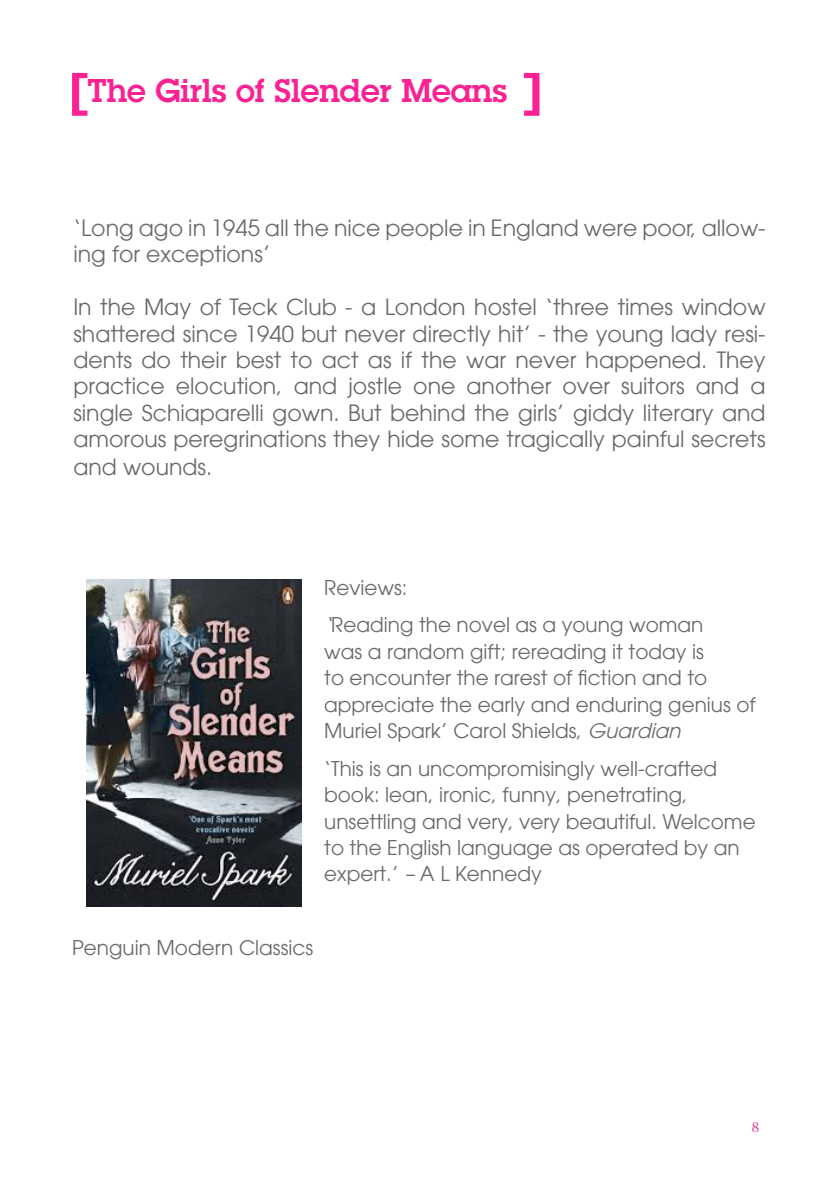
<style>
.page{position:relative;width:840px;height:1191px;background:#fff}
.page>*{position:absolute;margin:0;border:0;box-sizing:border-box;transform-origin:0 0}
.page_Heading{font:600 32px "Lubalin Graph";color:#fa2192}
.t1{font:22px/26.6px "Avant Garde";color:#696a6d}
.Body_copy{font:20px/26.4px "Avant Garde";color:#696a6d}
.page_numbers{font:13.4px "Lucida Bright";color:#e64097}
.s1{font-style:italic}
</style>
<div class="page">
<svg style="left:72px;top:73px;width:15px;height:43px"></svg>
<svg style="left:524px;top:73px;width:15px;height:43px"></svg>
<img style="left:86px;top:579px;width:215px;height:327px">
<p class="page_Heading" style="left:87px;top:70px;width:421px">The Girls of Slender Means</p>
<p class="t1" style="left:73px;top:215px;width:693px">‘Long ago in 1945 all the nice people in England were poor, allow&shy;ing for exceptions’</p>
<p class="t1" style="left:73px;top:294px;width:693px;text-align:justify">In the May of Teck Club - a London hostel ‘three times window shattered since 1940 but never directly hit’ - the young lady resi&shy;dents do their best to act as if the war never happened. They practice elocution, and jostle one another over suitors and a single Schiaparelli gown. But behind the girls’ giddy literary and amorous peregrinations they hide some tragically painful secrets and wounds.</p>
<p class="Body_copy" style="left:324px;top:574px;width:85px">Reviews:</p>
<p class="Body_copy" style="left:324px;top:612px;width:433px"><span class="s1">‘</span>Reading the novel as a young woman<br>was a random gift; rereading it today is<br>to encounter the rarest of fiction and to appreciate the early and enduring genius of Muriel Spark’ Carol Shields, <span class="s1">Guardian</span></p>
<p class="Body_copy" style="left:324px;top:755px;width:433px">‘This is an uncompromisingly well-crafted book: lean, ironic, funny, penetrating, unsettling and very, very beautiful. Welcome to the English language as operated by an expert.’ <span class="s1">–</span>A L Kennedy</p>
<p class="Body_copy" style="left:72px;top:934px;width:242px">Penguin Modern Classics</p>
<p class="page_numbers" style="left:751px;top:1119px;width:10px">8</p>
</div>
